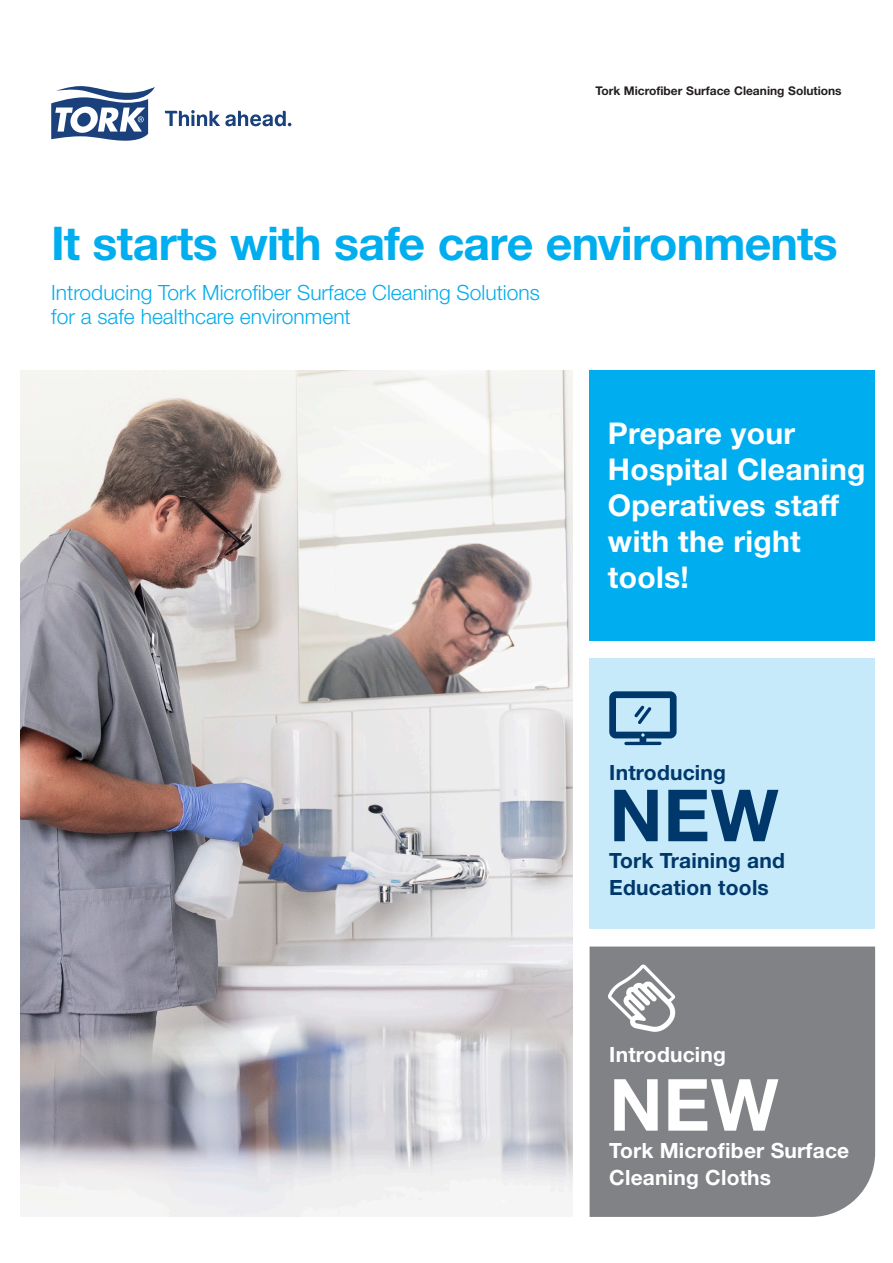
<style>
.page{position:relative;width:893px;height:1263px;background:#fff}
.page>*{position:absolute;margin:0;border:0;box-sizing:border-box;transform-origin:0 0}
.t1{font:700 72px "Helvetica Neue LT Pro";color:#00386c}
.t2{font:700 72px "Helvetica Neue LT Pro";color:#fff}
.Main_Heading{font:700 46.5px "Helvetica Neue LT Pro";letter-spacing:-.02em;color:#00aeef}
.t3{font:700 30px/36px "Helvetica Neue LT Pro";letter-spacing:.01em;color:#fff}
.TORK_Intro_copy{font:300 21px/24px "Helvetica Neue LT Pro";color:#00aeef}
.t4{font:700 21px/27px "Helvetica Neue LT Pro";letter-spacing:.01em;color:#fff}
.t5{font:700 21px/27px "Helvetica Neue LT Pro";letter-spacing:.01em;color:#00386c}
.Body_copy{font:700 12px "Helvetica Neue LT Pro";color:#231f20}
</style>
<div class="page">
<div style="left:590px;top:370px;width:285px;height:271px;background:#00aeef"></div>
<img style="left:20px;top:370px;width:553px;height:847px">
<svg style="left:165px;top:110px;width:126px;height:16px"></svg>
<svg style="left:51px;top:86px;width:104px;height:55px"></svg>
<div style="left:590px;top:659px;width:285px;height:270px;background:#c6eafa"></div>
<div style="left:590px;top:946px;width:285px;height:271px;background:#808285"></div>
<svg style="left:609px;top:691px;width:68px;height:54px"></svg>
<svg style="left:608px;top:964px;width:70px;height:68px"></svg>
<p class="Body_copy" style="left:595px;top:83px;width:248px">Tork Microfiber Surface Cleaning Solutions</p>
<p class="Main_Heading" style="left:51px;top:214px;width:788px">It starts with safe care environments</p>
<p class="TORK_Intro_copy" style="left:51px;top:280px;width:490px">Introducing Tork Microfiber Surface Cleaning Solutions for a safe healthcare environment</p>
<p class="t3" style="left:608px;top:415px;width:259px">Prepare your<br>Hospital Cleaning<br>Operatives staff with the right tools!</p>
<p class="t5" style="left:609px;top:758px;width:118px">Introducing</p>
<p class="t1" style="left:609px;top:771px;width:171px">NEW</p>
<p class="t5" style="left:609px;top:847px;width:177px">Tork Training and<br>Education tools</p>
<p class="t4" style="left:609px;top:1040px;width:118px">Introducing</p>
<p class="t2" style="left:609px;top:1060px;width:171px">NEW</p>
<p class="t4" style="left:609px;top:1136px;width:242px">Tork Microfiber Surface<br>Cleaning Cloths</p>
</div>
